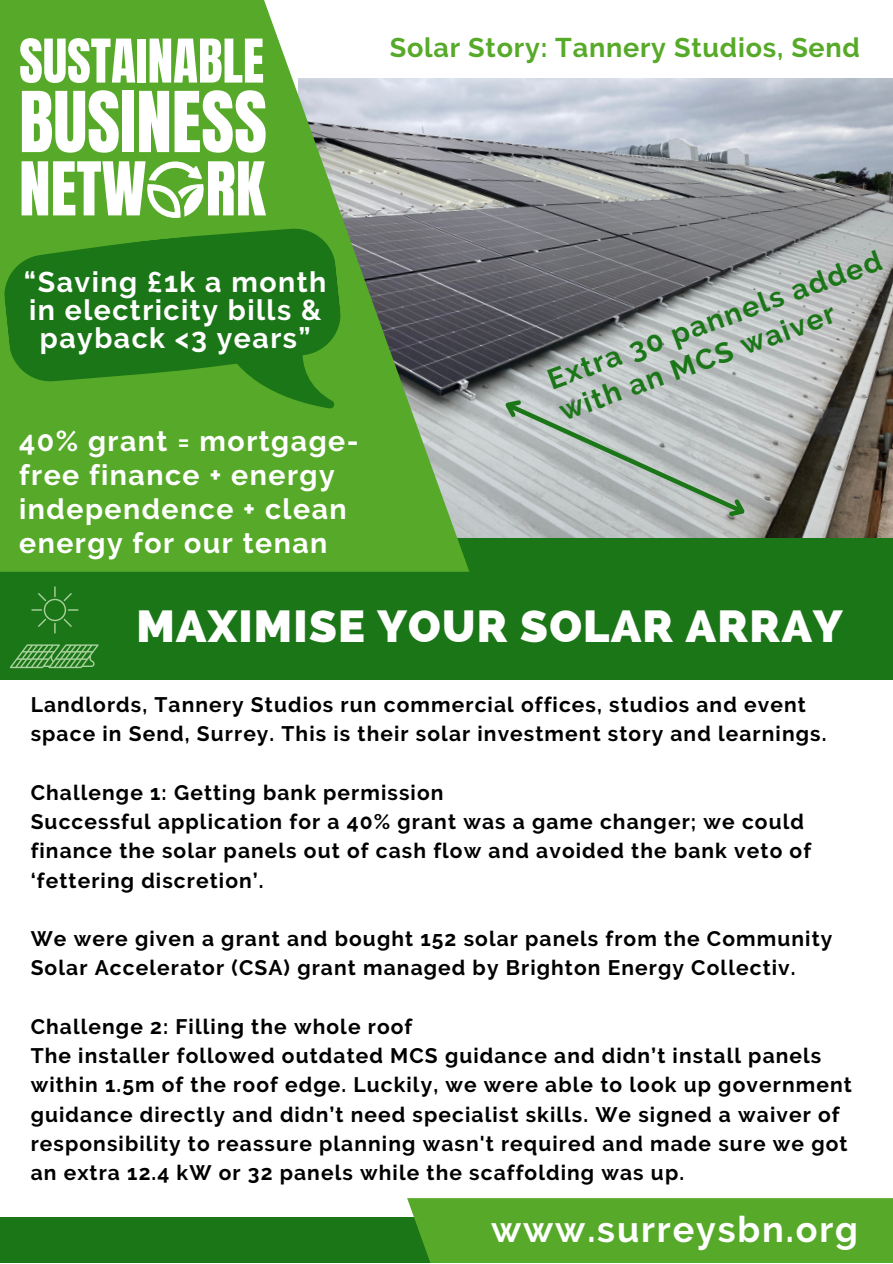
<style>
.page{position:relative;width:893px;height:1264px;background:#fff}
.page>*{position:absolute;margin:0;border:0;box-sizing:border-box;transform-origin:0 0}
.t1{font:71.25px "Anton";color:#fff}
.t2{font:63px "Anton";color:#fff}
.t3{font:51.15px "Anton";color:#fff}
.t4{font:800 45px "Raleway";letter-spacing:.03em;color:#fff}
.t5{font:700 36px "Raleway";letter-spacing:.05em;color:#fff}
.t6{font:700 28.5px/33.8px "Raleway";letter-spacing:.05em;color:#fff}
.t7{font:700 28.5px/33.8px "Raleway";color:#1b7618}
.t8{font:700 27px "Raleway";letter-spacing:.03em;color:#57aa29}
.t9{font:700 21px/29.2px "Raleway";letter-spacing:.05em;color:#000}
</style>
<div class="page">
<div style="left:0;top:500px;width:892px;height:179px;background:#1b7618"></div>
<img style="left:469px;top:78px;width:423px;height:459px">
<svg style="left:0;top:0;width:469px;height:572px;background:#70ab50"></svg>
<div style="left:0;top:1216px;width:441px;height:46px;background:#1b7618"></div>
<div style="left:407px;top:1198px;width:485px;height:64px;background:#57aa29"></div>
<svg style="left:146px;top:161px;width:58px;height:57px"></svg>
<svg style="left:0;top:221px;width:345px;height:167px;background:#29821c"></svg>
<svg style="left:217px;top:317px;width:117px;height:102px;background:#338a1e"></svg>
<svg style="left:31px;top:586px;width:47px;height:47px"></svg>
<svg style="left:10px;top:644px;width:89px;height:24px"></svg>
<svg style="left:495px;top:390px;width:259px;height:136px;background:#b5bdba"></svg>
<p class="t3" style="left:19px;top:24px;width:246px">SUSTAINABLE</p>
<p class="t1" style="left:19px;top:71px;width:249px">BUSINESS</p>
<p class="t2" style="left:19px;top:144px;width:248px">NETW RK</p>
<p class="t6" style="left:24px;top:268px;width:304px;line-height:28px;text-align:center">“Saving £1k a month in electricity bills &amp; payback &lt;3 years”</p>
<p class="t6" style="left:19px;top:424px;width:341px">40% grant = mortgage&shy;free finance + energy independence + clean energy for our tenan</p>
<p class="t8" style="left:390px;top:32px;width:471px">Solar Story: Tannery Studios, Send</p>
<p class="t7" style="left:543px;top:364px;width:354px;rotate:-20deg">Extra 30 pannels added with an MCS waiver</p>
<p class="t4" style="left:136px;top:599px;width:707px">MAXIMISE YOUR SOLAR ARRAY</p>
<p class="t9" style="left:31px;top:690px;width:797px">Landlords, Tannery Studios run commercial offices, studios and event space in Send, Surrey. This is their solar investment story and learnings.</p>
<p class="t9" style="left:31px;top:778px;width:414px">Challenge 1: Getting bank permission</p>
<p class="t9" style="left:31px;top:807px;width:782px">Successful application for a 40% grant was a game changer; we could finance the solar panels out of cash flow and avoided the bank veto of ‘fettering discretion’.</p>
<p class="t9" style="left:31px;top:924px;width:803px">We were given a grant and bought 152 solar panels from the Community<br>Solar Accelerator (CSA) grant managed by Brighton Energy Collectiv.</p>
<p class="t9" style="left:31px;top:1011px;width:383px">Challenge 2: Filling the whole roof</p>
<p class="t9" style="left:31px;top:1041px;width:822px">The installer followed outdated MCS guidance and didn’t install panels within 1.5m of the roof edge. Luckily, we were able to look up government guidance directly and didn’t need specialist skills. We signed a waiver of responsibility to reassure planning wasn't required and made sure we got an extra 12.4 kW or 32 panels while the scaffolding was up.</p>
<p class="t5" style="left:491px;top:1207px;width:368px">www.surreysbn.org</p>
</div>
